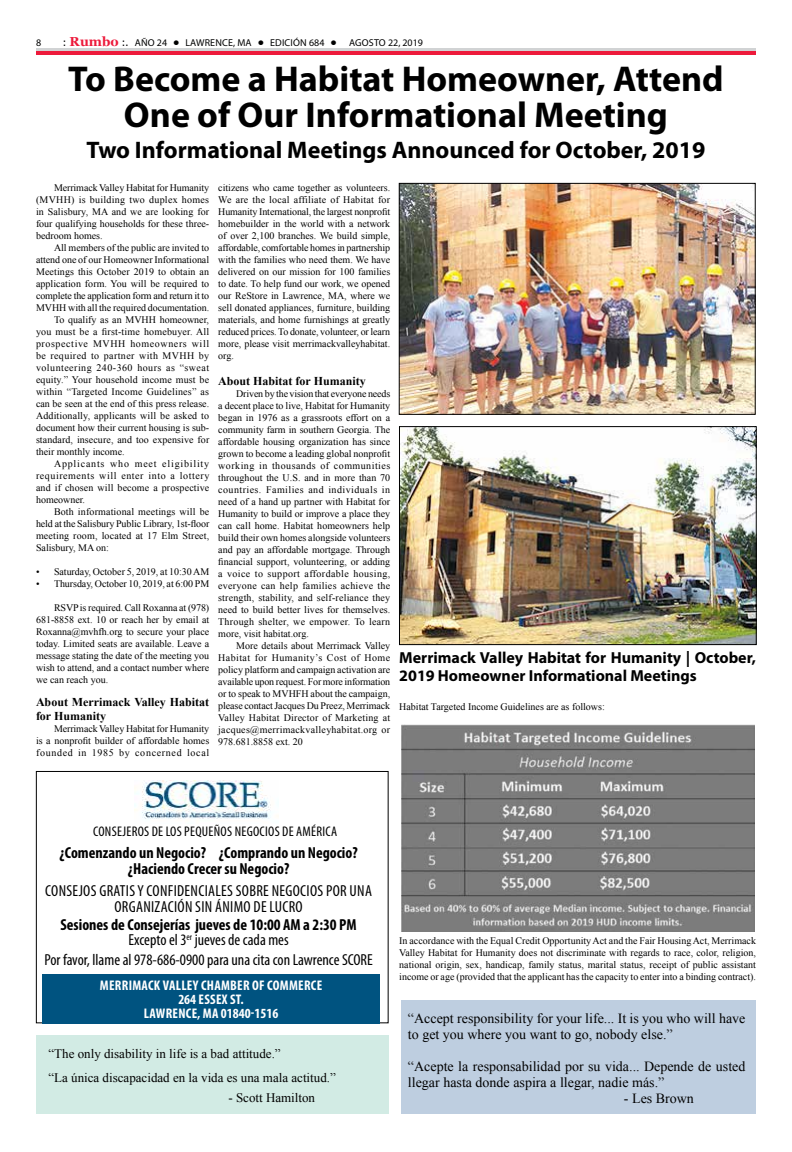
<style>
.page{position:relative;width:792px;height:1152px;background:#fff}
.page>*{position:absolute;margin:0;border:0;box-sizing:border-box;transform-origin:0 0}
.t1{font:700 36px/36px "Myriad Pro";color:#000;text-align:center}
.t2{font:700 24px "Myriad Pro";color:#000}
.t3{font:700 condensed 16px/16px "Myriad Pro";color:#000;text-align:center}
.t4{font:700 16px/18px "Myriad Pro";color:#000}
.t5{font:condensed 16px/16px "Myriad Pro";letter-spacing:.02em;color:#000;text-align:center}
.t6{font:condensed 16px "Myriad Pro";color:#000}
.t7{font:14px/16px "Times New Roman";color:#000}
.t8{font:700 condensed 14px/14px "Myriad Pro";letter-spacing:.02em;color:#fff;text-align:center}
.t9{font:condensed 14px "Myriad Pro";letter-spacing:.02em;color:#000}
.t10{font:13px/24px "Times New Roman";color:#000}
.t11{font:700 12px/14.4px "Times New Roman";color:#000}
.t12{font:10px/12px "Times New Roman";color:#000;text-align:justify}
.t13{font:10px "Times New Roman";letter-spacing:.02em;color:#000}
.t14{font:10px "Myriad Pro";letter-spacing:.02em;color:#000}
.t15{font:10px "Times New Roman";letter-spacing:.055em;color:#000}
.t16{font:10px "Times New Roman";letter-spacing:.045em;color:#000}
.t17{font:10px "Times New Roman";letter-spacing:.06em;color:#000}
.t18{font:10px "Times New Roman";letter-spacing:.04em;color:#000}
.t19{font:10px "Times New Roman";letter-spacing:.08em;color:#000}
.s1{font-family:"Tahoma"}
.s2{font-family:"Georgia";font-weight:700;font-size:13px;color:#ed1a3b}
.s3{font-family:"Tahoma";font-weight:700}
.s4{font-weight:400}
</style>
<div class="page">
<div style="left:36px;top:50px;width:720px;height:5px;background:#ed1a3b"></div>
<hr style="left:36px;top:48px;width:720px;height:2px;background:#d1d3d4">
<div style="left:37px;top:1035px;width:352px;height:79px;background:#d2ebe4"></div>
<div style="left:401px;top:1001px;width:354px;height:113px;background:#becee0"></div>
<div style="left:42px;top:975px;width:338px;height:49px;background:#005380"></div>
<img style="left:134px;top:780px;width:137px;height:39px">
<img style="left:401px;top:185px;width:352px;height:228px">
<div style="left:399px;top:183px;width:356px;height:232px;border:1px solid #000"></div>
<img style="left:401px;top:428px;width:353px;height:215px">
<div style="left:399px;top:426px;width:357px;height:219px;border:1px solid #000"></div>
<img style="left:401px;top:724px;width:353px;height:208px">
<p class="t14" style="left:36px;top:36px;width:7px">8</p>
<p class="t14" style="left:63px;top:36px;width:362px"><span class="s1">:</span> <span class="s2">Rumbo</span> <span class="s1">:.</span> AÑO 24 <span class="s3">•</span> LAWRENCE, MA <span class="s3">•</span> EDICIÓN 684 <span class="s3">•</span> AGOSTO 22, 2019</p>
<h1 class="t1" style="left:68px;top:60px;width:657px">To Become a Habitat Homeowner, Attend<br>One of Our Informational Meeting</h1>
<h2 class="t2" style="left:86px;top:135px;width:621px">Two Informational Meetings Announced for October, 2019</h2>
<p class="t12" style="left:36px;top:182px;width:175px;text-indent:18px">Merrimack Valley Habitat for Humanity (MVHH) is building two duplex homes in Salisbury, MA and we are looking for four qualifying households for these three&shy;bedroom homes.</p>
<p class="t12" style="left:54px;top:242px;width:157px">All members of the public are invited to</p>
<p class="t12" style="left:36px;top:254px;width:175px">attend one of our Homeowner Informational</p>
<p class="t12" style="left:36px;top:266px;width:175px">Meetings this October 2019 to obtain an</p>
<p class="t12" style="left:36px;top:278px;width:175px">application form. You will be required to</p>
<p class="t12" style="left:36px;top:290px;width:175px">complete the application form and return it to</p>
<p class="t12" style="left:36px;top:302px;width:175px">MVHH with all the required documentation.</p>
<p class="t12" style="left:54px;top:314px;width:157px">To qualify as an MVHH homeowner,</p>
<p class="t13" style="left:36px;top:325px;width:175px">you must be a first-time homebuyer. All</p>
<p class="t17" style="left:36px;top:337px;width:175px">prospective MVHH homeowners will</p>
<p class="t18" style="left:36px;top:349px;width:175px">be required to partner with MVHH by</p>
<p class="t16" style="left:36px;top:361px;width:175px">volunteering 240-360 hours as “sweat</p>
<p class="t12" style="left:36px;top:374px;width:175px">equity.” Your household income must be</p>
<p class="t13" style="left:36px;top:385px;width:175px">within “Targeted Income Guidelines” as</p>
<p class="t12" style="left:36px;top:398px;width:175px">can be seen at the end of this press release.</p>
<p class="t12" style="left:36px;top:410px;width:175px">Additionally, applicants will be asked to</p>
<p class="t12" style="left:36px;top:422px;width:175px">document how their current housing is sub-</p>
<p class="t12" style="left:36px;top:434px;width:175px">standard, insecure, and too expensive for</p>
<p class="t12" style="left:36px;top:446px;width:90px">their monthly income.</p>
<p class="t19" style="left:54px;top:457px;width:157px">Applicants who meet eligibility</p>
<p class="t15" style="left:36px;top:469px;width:175px">requirements will enter into a lottery</p>
<p class="t12" style="left:36px;top:482px;width:175px">and if chosen will become a prospective</p>
<p class="t12" style="left:36px;top:494px;width:51px">homeowner.</p>
<p class="t12" style="left:54px;top:506px;width:157px">Both informational meetings will be</p>
<p class="t12" style="left:36px;top:518px;width:175px">held at the Salisbury Public Library, 1st-floor</p>
<p class="t12" style="left:36px;top:530px;width:175px">meeting room, located at 17 Elm Street,</p>
<p class="t12" style="left:36px;top:542px;width:74px">Salisbury, MA on:</p>
<p class="t12" style="left:36px;top:566px;width:175px">• Saturday, October 5, 2019, at 10:30 AM</p>
<p class="t12" style="left:36px;top:578px;width:175px">• Thursday, October 10, 2019, at 6:00 PM</p>
<p class="t12" style="left:36px;top:602px;width:175px;text-indent:18px">RSVP is required. Call Roxanna at (978)<br>681-8858 ext. 10 or reach her by email at Roxanna@mvhfh.org to secure your place today. Limited seats are available. Leave a message stating the date of the meeting you wish to attend, and a contact number where we can reach you.</p>
<p class="t11" style="left:36px;top:694px;width:175px">About Merrimack Valley Habitat for Humanity</p>
<p class="t12" style="left:36px;top:723px;width:175px;text-indent:18px">Merrimack Valley Habitat for Humanity is a nonprofit builder of affordable homes founded in 1985 by concerned local</p>
<p class="t12" style="left:218px;top:181px;width:174px">citizens who came together as volunteers.<br>We are the local affiliate of Habitat for Humanity International, the largest nonprofit homebuilder in the world with a network of over 2,100 branches. We build simple, affordable, comfortable homes in partnership with the families who need them. We have delivered on our mission for 100 families to date. To help fund our work, we opened our ReStore in Lawrence, MA, where we sell donated appliances, furniture, building materials, and home furnishings at greatly reduced prices. To donate, volunteer, or learn more, please visit merrimackvalleyhabitat. org.</p>
<p class="t11" style="left:218px;top:374px;width:149px">About Habitat for Humanity</p>
<p class="t12" style="left:218px;top:388px;width:174px;text-indent:18px">Driven by the vision that everyone needs a decent place to live, Habitat for Humanity began in 1976 as a grassroots effort on a community farm in southern Georgia. The affordable housing organization has since grown to become a leading global nonprofit working in thousands of communities throughout the U.S. and in more than 70 countries. Families and individuals in need of a hand up partner with Habitat for Humanity to build or improve a place they can call home. Habitat homeowners help build their own homes alongside volunteers and pay an affordable mortgage. Through financial support, volunteering, or adding a voice to support affordable housing, everyone can help families achieve the strength, stability, and self-reliance they need to build better lives for themselves.<br>Through shelter, we empower. To learn more, visit habitat.org.</p>
<p class="t12" style="left:218px;top:640px;width:174px;text-indent:18px">More details about Merrimack Valley Habitat for Humanity’s Cost of Home policy platform and campaign activation are available upon request. For more information or to speak to MVHFH about the campaign, please contact Jacques Du Preez, Merrimack Valley Habitat Director of Marketing at jacques@merrimackvalleyhabitat.org or 978.681.8858 ext. 20</p>
<h3 class="t4" style="left:399px;top:648px;width:358px">Merrimack Valley Habitat for Humanity | October,<br>2019 Homeowner Informational Meetings</h3>
<p class="t12" style="left:399px;top:700px;width:207px">Habitat Targeted Income Guidelines are as follows:</p>
<h3 class="t9" style="left:93px;top:823px;width:245px">CONSEJEROS DE LOS PEQUEÑOS NEGOCIOS DE AMÉRICA</h3>
<h3 class="t3" style="left:59px;top:845px;width:300px">¿Comenzando un Negocio? ¿Comprando un Negocio? ¿Haciendo Crecer su Negocio?</h3>
<h3 class="t5" style="left:45px;top:883px;width:328px">CONSEJOS GRATIS Y CONFIDENCIALES SOBRE NEGOCIOS POR UNA<br>ORGANIZACIÓN SIN ÁNIMO DE LUCRO</h3>
<h3 class="t3" style="left:60px;top:917px;width:298px;line-height:15px">Sesiones de Consejerías jueves de 10:00 AM a 2:30 PM<br><span class="s4">Excepto el 3</span><sup>er</sup> <span class="s4">jueves de cada mes</span></h3>
<h3 class="t6" style="left:44px;top:950px;width:330px">Por favor, llame al 978-686-0900 para una cita con Lawrence SCORE</h3>
<h3 class="t8" style="left:100px;top:978px;width:224px">MERRIMACK VALLEY CHAMBER OF COMMERCE<br>264 ESSEX ST.<br>LAWRENCE, MA 01840-1516</h3>
<h3 class="t10" style="left:49px;top:1041px;width:289px">“The only disability in life is a bad attitude.”<br>“La única discapacidad en la vida es una mala actitud.”</h3>
<h3 class="t10" style="left:228px;top:1085px;width:88px">- Scott Hamilton</h3>
<p class="t12" style="left:399px;top:935px;width:358px">In accordance with the Equal Credit Opportunity Act and the Fair Housing Act, Merrimack Valley Habitat for Humanity does not discriminate with regards to race, color, religion, national origin, sex, handicap, family status, marital status, receipt of public assistant income or age (provided that the applicant has the capacity to enter into a binding contract).</p>
<h3 class="t7" style="left:408px;top:1010px;width:339px">“Accept responsibility for your life... It is you who will have to get you where you want to go, nobody else.”</h3>
<h3 class="t7" style="left:408px;top:1058px;width:339px">“Acepte la responsabilidad por su vida... Depende de usted llegar hasta donde aspira a llegar, nadie más.”</h3>
<h3 class="t7" style="left:624px;top:1090px;width:71px">- Les Brown</h3>
</div>
